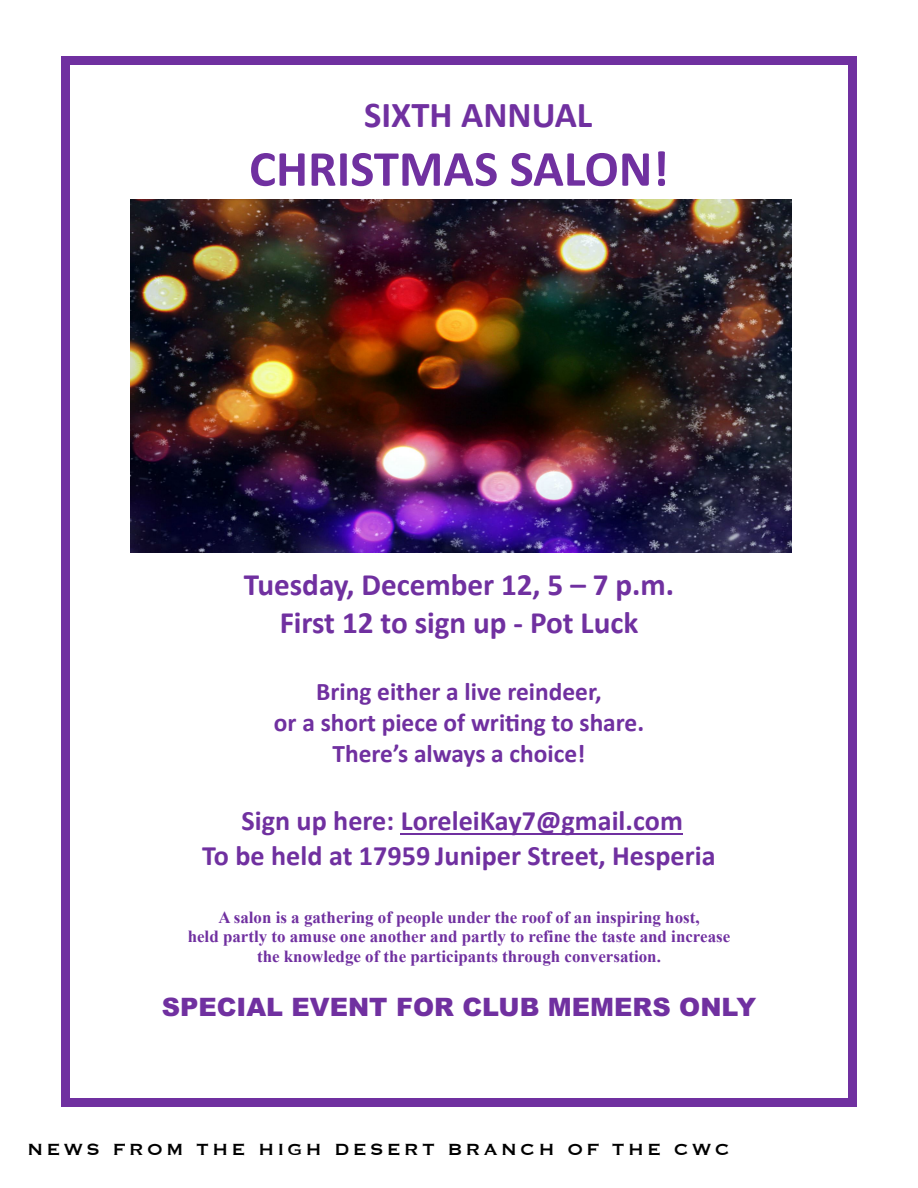
<style>
.page{position:relative;width:918px;height:1188px;background:#fff}
.page>*{position:absolute;margin:0;border:0;box-sizing:border-box;transform-origin:0 0}
.t1{font:700 50.85px "Calibri";color:#7030a0}
.t2{font:700 36.6px "Calibri";color:#7030a0}
.t3{font:700 31.2px/38px "Calibri";color:#7030a0;text-align:center}
.t4{font:700 28.05px/34.5px "Calibri";color:#7030a0;text-align:center}
.t5{font:700 25.35px/31px "Calibri";color:#7030a0;text-align:center}
.t6{font:900 25.35px "Arial";color:#7030a0}
.t7{font:21px "Copperplate";letter-spacing:.145em;color:#000}
.t8{font:700 16.95px/19.5px "Times New Roman";color:#7030a0;text-align:center}
</style>
<div class="page">
<hr style="left:401px;top:833px;width:282px;height:2px;background:#7030a0">
<img style="left:130px;top:199px;width:661px;height:354px">
<div style="left:61px;top:57px;width:8px;height:8px;background:#7030a0"></div>
<div style="left:69px;top:57px;width:780px;height:8px;background:#7030a0"></div>
<div style="left:849px;top:57px;width:8px;height:8px;background:#7030a0"></div>
<div style="left:61px;top:65px;width:8px;height:1033px;background:#7030a0"></div>
<div style="left:849px;top:65px;width:8px;height:1033px;background:#7030a0"></div>
<div style="left:61px;top:1098px;width:8px;height:9px;background:#7030a0"></div>
<div style="left:69px;top:1098px;width:780px;height:9px;background:#7030a0"></div>
<div style="left:849px;top:1098px;width:8px;height:9px;background:#7030a0"></div>
<h2 class="t2" style="left:364px;top:93px;width:230px">SIXTH ANNUAL</h2>
<h1 class="t1" style="left:249px;top:137px;width:421px">CHRISTMAS SALON!</h1>
<h3 class="t3" style="left:244px;top:566px;width:432px">Tuesday, December 12, 5 – 7 p.m.<br>First 12 to sign up - Pot Luck</h3>
<h3 class="t5" style="left:274px;top:676px;width:372px">Bring either a live reindeer,<br>or a short piece of wri5ng to share.<br>There’s always a choice!</h3>
<h3 class="t4" style="left:202px;top:804px;width:515px">Sign up here: LoreleiKay7@gmail.com<br>To be held at 17959 Juniper Street, Hesperia</h3>
<p class="t8" style="left:188px;top:907px;width:544px">A salon is a gathering of people under the roof of an inspiring host,<br>held partly to amuse one another and partly to refine the taste and increase the knowledge of the participants through conversation.</p>
<h3 class="t6" style="left:162px;top:988px;width:596px">SPECIAL EVENT FOR CLUB MEMERS ONLY</h3>
<p class="t7" style="left:27px;top:1139px;width:704px">NEWS FROM THE HIGH DESERT BRANCH OF THE CWC</p>
</div>
